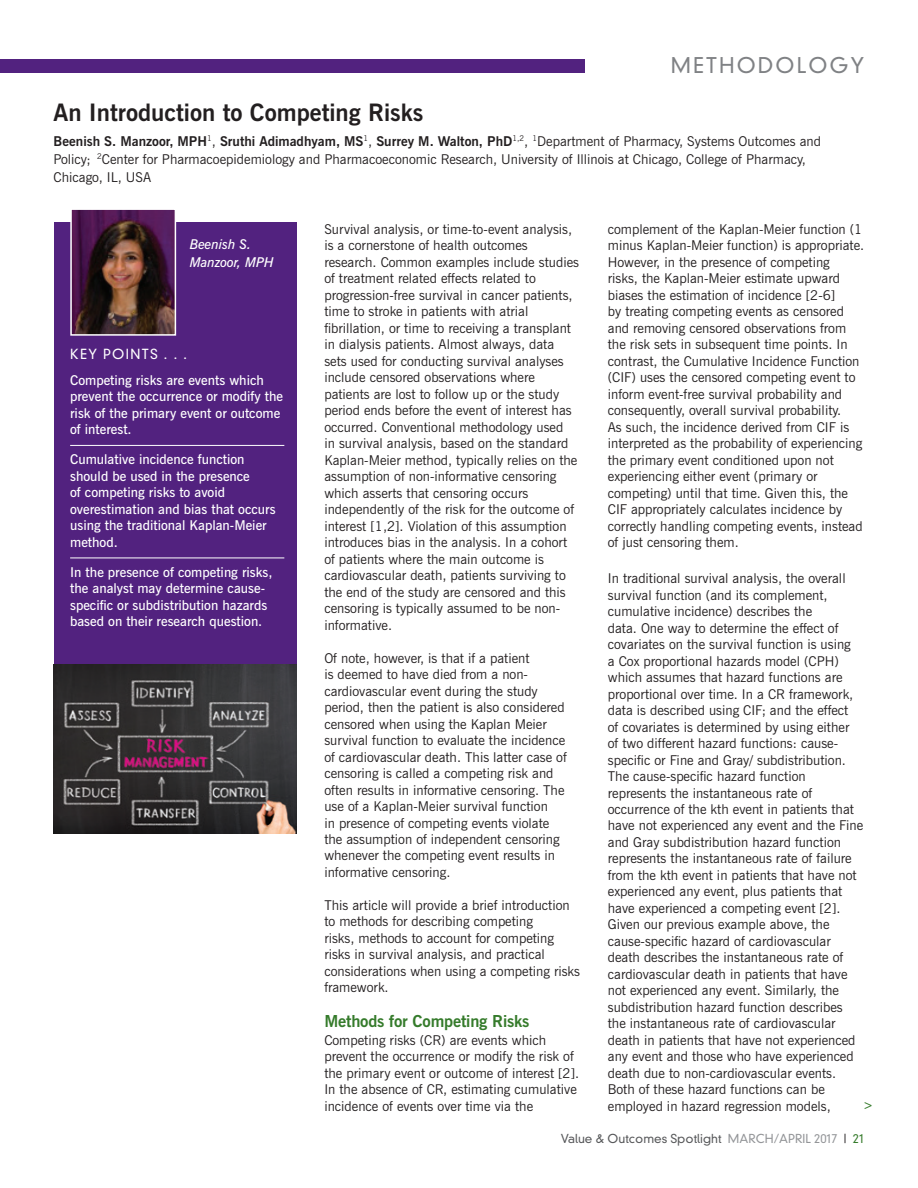
<style>
.page{position:relative;width:918px;height:1188px;background:#fff}
.page>*{position:absolute;margin:0;border:0;box-sizing:border-box;transform-origin:0 0}
.t1{font:700 24px "News Gothic BT";color:#231f20}
.t2{font:300 21px "DIN Neuzeit Grotesk";letter-spacing:.1em;color:#808285}
.t3{font:700 16.5px "News Gothic BT";letter-spacing:-.01em;color:#357b2b}
.t4{font:13.5px/16.5px "News Gothic BT";color:#231f20}
.t5{font:600 13.5px/16.5px "News Gothic BT";color:#fff}
.t6{font:italic 600 13.5px/18px "News Gothic BT";letter-spacing:-.01em;color:#fff}
.t7{font:300 13.5px "DIN Neuzeit Grotesk";letter-spacing:.1em;color:#fff}
.t8{font:300 13.5px "DIN Neuzeit Grotesk";color:#357b2b}
.t9{font:300 12px "DIN Neuzeit Grotesk";color:#57585a}
.s1{font-weight:700}
.s2{color:#939598}
.s3{color:#231f20}
.s4{color:#357b2b}
</style>
<div class="page">
<div style="left:54px;top:222px;width:243px;height:443px;background:#52227f"></div>
<hr style="left:70px;top:445px;width:214px;height:1px;background:#fff">
<hr style="left:70px;top:558px;width:214px;height:1px;background:#fff">
<img style="left:73px;top:211px;width:100px;height:122px">
<div style="left:70px;top:208px;width:106px;height:128px;border:2px solid #fff"></div>
<img style="left:54px;top:665px;width:243px;height:168px">
<div style="left:0;top:59px;width:585px;height:14px;background:#52227f"></div>
<h2 class="t2" style="left:671px;top:52px;width:195px">METHODOLOGY</h2>
<h1 class="t1" style="left:54px;top:98px;width:371px">An Introduction to Competing Risks</h1>
<p class="t4" style="left:54px;top:132px;width:769px;line-height:18px"><span class="s1">Beenish S. Manzoor, MPH</span><sup>1</sup>, <span class="s1">Sruthi Adimadhyam, MS</span><sup>1</sup>, <span class="s1">Surrey M. Walton, PhD</span><sup>1,2</sup>, <sup>1</sup>Department of Pharmacy, Systems Outcomes and<br>Policy; <sup>2</sup>Center for Pharmacoepidemiology and Pharmacoeconomic Research, University of Illinois at Chicago, College of Pharmacy,<br>Chicago, IL, USA</p>
<p class="t6" style="left:190px;top:235px;width:86px">Beenish S.<br>Manzoor, MPH</p>
<p class="t7" style="left:70px;top:346px;width:118px">KEY POINTS . . .</p>
<p class="t5" style="left:70px;top:372px;width:215px">Competing risks are events which prevent the occurrence or modify the risk of the primary event or outcome of interest.</p>
<p class="t5" style="left:70px;top:451px;width:207px">Cumulative incidence function should be used in the presence<br>of competing risks to avoid overestimation and bias that occurs using the traditional Kaplan-Meier method.</p>
<p class="t5" style="left:70px;top:564px;width:204px">In the presence of competing risks, the analyst may determine cause&shy;specific or subdistribution hazards based on their research question.</p>
<p class="t4" style="left:324px;top:220px;width:256px">Survival analysis, or time-to-event analysis, is a cornerstone of health outcomes research. Common examples include studies of treatment related effects related to progression-free survival in cancer patients, time to stroke in patients with atrial fibrillation, or time to receiving a transplant in dialysis patients. Almost always, data sets used for conducting survival analyses include censored observations where patients are lost to follow up or the study period ends before the event of interest has occurred. Conventional methodology used<br>in survival analysis, based on the standard Kaplan-Meier method, typically relies on the assumption of non-informative censoring which asserts that censoring occurs independently of the risk for the outcome of interest [1,2]. Violation of this assumption introduces bias in the analysis. In a cohort of patients where the main outcome is cardiovascular death, patients surviving to the end of the study are censored and this censoring is typically assumed to be non&shy;informative.</p>
<p class="t4" style="left:324px;top:649px;width:244px">Of note, however, is that if a patient<br>is deemed to have died from a non&shy;cardiovascular event during the study period, then the patient is also considered censored when using the Kaplan Meier survival function to evaluate the incidence of cardiovascular death. This latter case of censoring is called a competing risk and often results in informative censoring. The use of a Kaplan-Meier survival function<br>in presence of competing events violate the assumption of independent censoring whenever the competing event results in informative censoring.</p>
<p class="t4" style="left:324px;top:897px;width:257px">This article will provide a brief introduction to methods for describing competing<br>risks, methods to account for competing risks in survival analysis, and practical considerations when using a competing risks framework.</p>
<p class="t3" style="left:324px;top:1011px;width:207px">Methods for Competing Risks</p>
<p class="t4" style="left:324px;top:1032px;width:256px">Competing risks (CR) are events which prevent the occurrence or modify the risk of the primary event or outcome of interest [2].<br>In the absence of CR, estimating cumulative incidence of events over time via the</p>
<p class="t4" style="left:608px;top:220px;width:258px">complement of the Kaplan-Meier function (1 minus Kaplan-Meier function) is appropriate.<br>However, in the presence of competing<br>risks, the Kaplan-Meier estimate upward biases the estimation of incidence [2-6]<br>by treating competing events as censored and removing censored observations from the risk sets in subsequent time points. In contrast, the Cumulative Incidence Function (CIF) uses the censored competing event to inform event-free survival probability and consequently, overall survival probability.<br>As such, the incidence derived from CIF is interpreted as the probability of experiencing the primary event conditioned upon not experiencing either event (primary or competing) until that time. Given this, the CIF appropriately calculates incidence by correctly handling competing events, instead of just censoring them.</p>
<p class="t4" style="left:608px;top:570px;width:257px">In traditional survival analysis, the overall survival function (and its complement, cumulative incidence) describes the<br>data. One way to determine the effect of covariates on the survival function is using<br>a Cox proportional hazards model (CPH) which assumes that hazard functions are proportional over time. In a CR framework, data is described using CIF; and the effect<br>of covariates is determined by using either of two different hazard functions: cause&shy;specific or Fine and Gray/ subdistribution.<br>The cause-specific hazard function represents the instantaneous rate of occurrence of the kth event in patients that have not experienced any event and the Fine and Gray subdistribution hazard function represents the instantaneous rate of failure from the kth event in patients that have not experienced any event, plus patients that have experienced a competing event [2].<br>Given our previous example above, the cause-specific hazard of cardiovascular death describes the instantaneous rate of cardiovascular death in patients that have not experienced any event. Similarly, the subdistribution hazard function describes the instantaneous rate of cardiovascular death in patients that have not experienced any event and those who have experienced death due to non-cardiovascular events.<br>Both of these hazard functions can be employed in hazard regression models,</p>
<p class="t8" style="left:864px;top:1096px;width:10px">&gt;</p>
<p class="t9" style="left:561px;top:1132px;width:305px">Value &amp; Outcomes Spotlight <span class="s2">MARCH/APRIL 2017</span> <span class="s3">|</span> <span class="s4">21</span></p>
</div>
